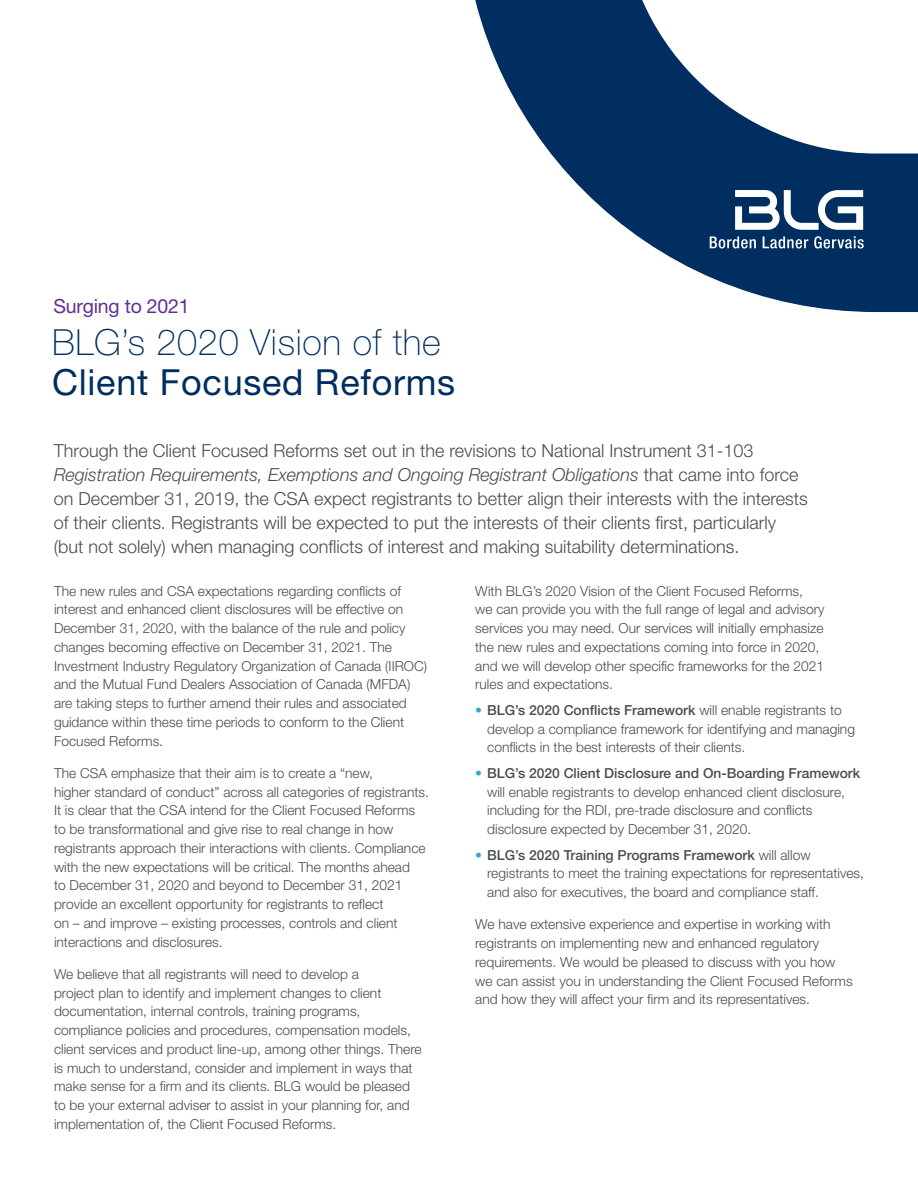
<style>
.page{position:relative;width:918px;height:1188px;background:#fff}
.page>*{position:absolute;margin:0;border:0;box-sizing:border-box;transform-origin:0 0}
.Head{font:100 36px/40.5px "Helvetica Neue LT Pro";letter-spacing:.02em;color:#002e60}
.Header_2{font:19.5px "Helvetica Neue LT Pro";letter-spacing:-.01em;color:#622f92}
.Opening_Pragraph{font:300 18px/24px "Helvetica Neue LT Pro";color:#4b4c4d}
.Body{font:300 13.8px/18.8px "Helvetica Neue LT Pro";color:#4b4c4d}
.s1{font-weight:400}
.s2{font-style:italic}
.s3{color:#34a7c8}
.s4{font-weight:500}
</style>
<div class="page">
<svg style="left:475px;top:0;width:443px;height:312px;fill:#002e60"></svg>
<svg style="left:710px;top:237px;width:46px;height:12px"></svg>
<svg style="left:763px;top:237px;width:45px;height:12px"></svg>
<svg style="left:814px;top:236px;width:50px;height:13px"></svg>
<svg style="left:735px;top:190px;width:128px;height:40px"></svg>
<p class="Header_2" style="left:53px;top:294px;width:138px">Surging to 2021</p>
<p class="Head" style="left:52px;top:322px;width:405px">BLG’s 2020 Vision of the<br><span class="s1">Client Focused Reforms</span></p>
<p class="Opening_Pragraph" style="left:54px;top:438px;width:755px">Through the Client Focused Reforms set out in the revisions to National Instrument 31-103<br><span class="s2">Registration Requirements, Exemptions and Ongoing Registrant Obligations</span> that came into force on December 31, 2019, the CSA expect registrants to better align their interests with the interests of their clients. Registrants will be expected to put the interests of their clients first, particularly (but not solely) when managing conflicts of interest and making suitability determinations.</p>
<p class="Body" style="left:54px;top:581px;width:375px">The new rules and CSA expectations regarding conflicts of interest and enhanced client disclosures will be effective on December 31, 2020, with the balance of the rule and policy changes becoming effective on December 31, 2021. The Investment Industry Regulatory Organization of Canada (IIROC) and the Mutual Fund Dealers Association of Canada (MFDA) are taking steps to further amend their rules and associated guidance within these time periods to conform to the Client Focused Reforms.</p>
<p class="Body" style="left:54px;top:763px;width:377px">The CSA emphasize that their aim is to create a “new,<br>higher standard of conduct” across all categories of registrants.<br>It is clear that the CSA intend for the Client Focused Reforms to be transformational and give rise to real change in how registrants approach their interactions with clients. Compliance with the new expectations will be critical. The months ahead<br>to December 31, 2020 and beyond to December 31, 2021 provide an excellent opportunity for registrants to reflect<br>on – and improve – existing processes, controls and client interactions and disclosures.</p>
<p class="Body" style="left:54px;top:964px;width:369px">We believe that all registrants will need to develop a<br>project plan to identify and implement changes to client documentation, internal controls, training programs, compliance policies and procedures, compensation models, client services and product line-up, among other things. There is much to understand, consider and implement in ways that make sense for a firm and its clients. BLG would be pleased to be your external adviser to assist in your planning for, and implementation of, the Client Focused Reforms.</p>
<p class="Body" style="left:475px;top:581px;width:351px">With BLG’s 2020 Vision of the Client Focused Reforms,<br>we can provide you with the full range of legal and advisory services you may need. Our services will initially emphasize the new rules and expectations coming into force in 2020, and we will develop other specific frameworks for the 2021 rules and expectations.</p>
<p class="Body" style="left:487px;top:700px;width:369px;text-indent:-12px"><span class="s3">•</span> <span class="s4">BLG’s 2020 Conflicts Framework</span> will enable registrants to develop a compliance framework for identifying and managing conflicts in the best interests of their clients.</p>
<p class="Body" style="left:487px;top:763px;width:375px;text-indent:-12px"><span class="s3">•</span> <span class="s4">BLG’s 2020 Client Disclosure and On-Boarding Framework </span>will enable registrants to develop enhanced client disclosure, including for the RDI, pre-trade disclosure and conflicts disclosure expected by December 31, 2020.</p>
<p class="Body" style="left:487px;top:845px;width:378px;text-indent:-12px"><span class="s3">•</span> <span class="s4">BLG’s 2020 Training Programs Framework</span> will allow registrants to meet the training expectations for representatives, and also for executives, the board and compliance staff.</p>
<p class="Body" style="left:475px;top:915px;width:379px">We have extensive experience and expertise in working with registrants on implementing new and enhanced regulatory requirements. We would be pleased to discuss with you how we can assist you in understanding the Client Focused Reforms and how they will affect your firm and its representatives.</p>
</div>
